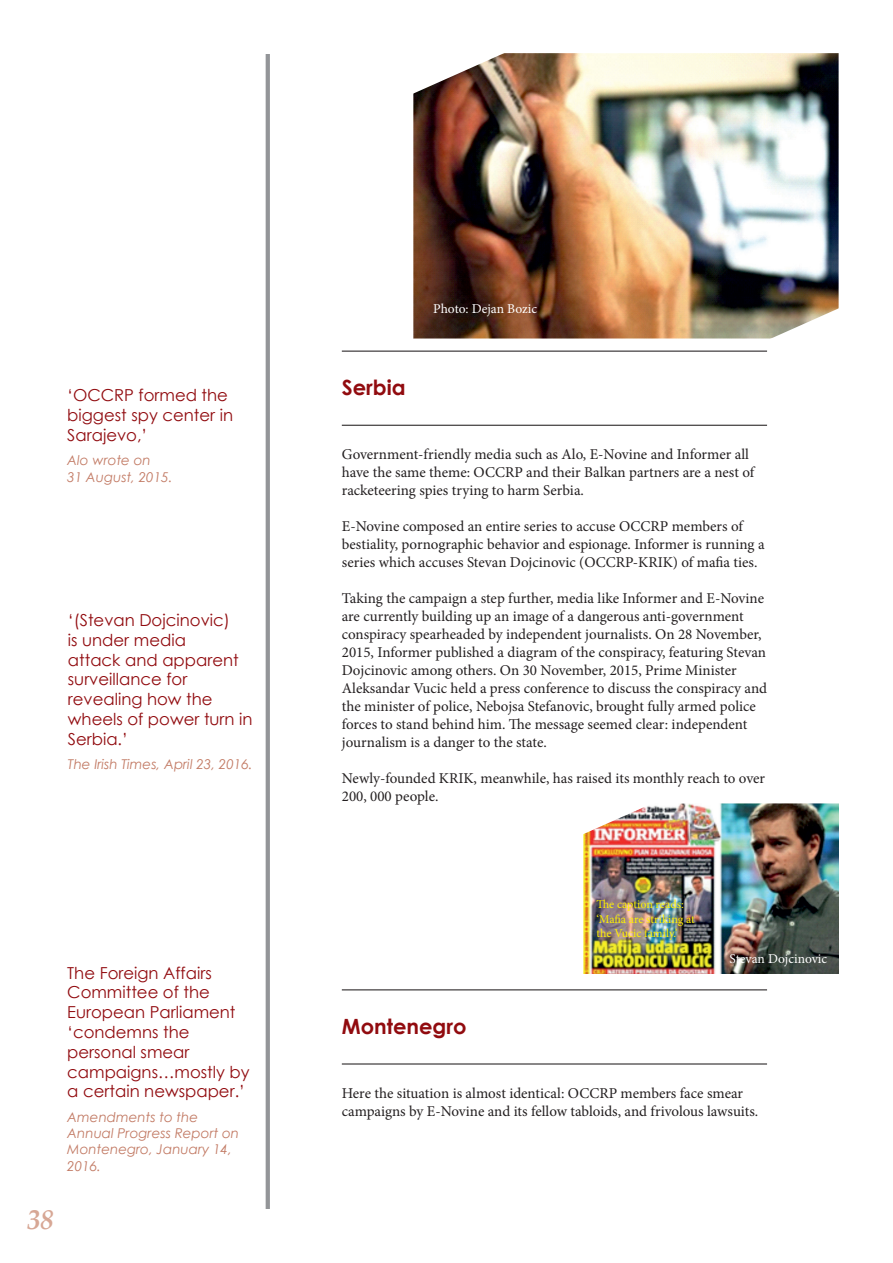
<style>
.page{position:relative;width:893px;height:1263px;background:#fff}
.page>*{position:absolute;margin:0;border:0;box-sizing:border-box;transform-origin:0 0}
.t1{font:italic 700 27px "Book Antiqua";color:#d7a795}
.t2{font:700 21px "Century Gothic";color:#910b0f}
.t3{font:16.5px/19.8px "Century Gothic";color:#910b0f}
.t4{font:15px/18px "Minion Pro";color:#231f20}
.t5{font:italic 13.5px/16.2px "Century Gothic";color:#c27a64}
.t6{font:13.5px "Minion Pro";color:#fff}
.t7{font:12px/14.4px "Minion Pro";color:#fff101}
</style>
<div class="page">
<hr style="left:342px;top:989px;width:425px;height:1px;background:#231f20">
<hr style="left:342px;top:1063px;width:425px;height:1px;background:#231f20">
<hr style="left:266px;top:54px;width:4px;height:1155px;background:#939598">
<img style="left:414px;top:54px;width:425px;height:285px">
<img style="left:413px;top:53px;width:125px;height:63px">
<img style="left:727px;top:284px;width:112px;height:67px">
<img style="left:584px;top:804px;width:255px;height:170px">
<img style="left:583px;top:804px;width:69px;height:47px">
<hr style="left:342px;top:351px;width:425px;height:1px;background:#231f20">
<hr style="left:342px;top:425px;width:425px;height:1px;background:#231f20">
<p class="t3" style="left:67px;top:385px;width:167px">‘OCCRP formed the biggest spy center in<br>Sarajevo,’</p>
<p class="t5" style="left:67px;top:452px;width:107px">Alo wrote on<br>31 August, 2015.</p>
<p class="t3" style="left:68px;top:610px;width:186px">‘(Stevan Dojcinovic)<br>is under media<br>attack and apparent surveillance for revealing how the wheels of power turn in<br>Serbia.’</p>
<p class="t5" style="left:68px;top:756px;width:186px">The Irish Times, April 23, 2016.</p>
<p class="t3" style="left:67px;top:962px;width:184px">The Foreign Affairs<br>Committee of the<br>European Parliament ‘condemns the personal smear campaigns…mostly by a certain newspaper.’</p>
<p class="t5" style="left:67px;top:1109px;width:173px">Amendments to the<br>Annual Progress Report on<br>Montenegro, January 14,<br>2016.</p>
<h1 class="t1" style="left:27px;top:1201px;width:28px">38</h1>
<h2 class="t2" style="left:342px;top:372px;width:65px">Serbia</h2>
<p class="t6" style="left:433px;top:299px;width:105px">Photo: Dejan Bozic</p>
<p class="t4" style="left:342px;top:445px;width:414px">Government-friendly media such as Alo, E-Novine and Informer all have the same theme: OCCRP and their Balkan partners are a nest of racketeering spies trying to harm Serbia.</p>
<p class="t4" style="left:342px;top:517px;width:424px">E-Novine composed an entire series to accuse OCCRP members of bestiality, pornographic behavior and espionage. Informer is running a series which accuses Stevan Dojcinovic (OCCRP-KRIK) of mafia ties.</p>
<p class="t4" style="left:342px;top:589px;width:427px">Taking the campaign a step further, media like Informer and E-Novine are currently building up an image of a dangerous anti-government conspiracy spearheaded by independent journalists. On 28 November, 2015, Informer published a diagram of the conspiracy, featuring Stevan Dojcinovic among others. On 30 November, 2015, Prime Minister Aleksandar Vucic held a press conference to discuss the conspiracy and the minister of police, Nebojsa Stefanovic, brought fully armed police forces to stand behind him. The message seemed clear: independent journalism is a danger to the state.</p>
<p class="t4" style="left:342px;top:769px;width:425px">Newly-founded KRIK, meanwhile, has raised its monthly reach to over<br>200, 000 people.</p>
<h2 class="t2" style="left:342px;top:1010px;width:126px">Montenegro</h2>
<p class="t7" style="left:596px;top:897px;width:100px">The caption reads: ‘Mafia are striking at the Vucic family.’</p>
<p class="t6" style="left:729px;top:950px;width:99px">Stevan Dojcinovic</p>
<p class="t4" style="left:342px;top:1084px;width:418px">Here the situation is almost identical: OCCRP members face smear campaigns by E-Novine and its fellow tabloids, and frivolous lawsuits.</p>
</div>
